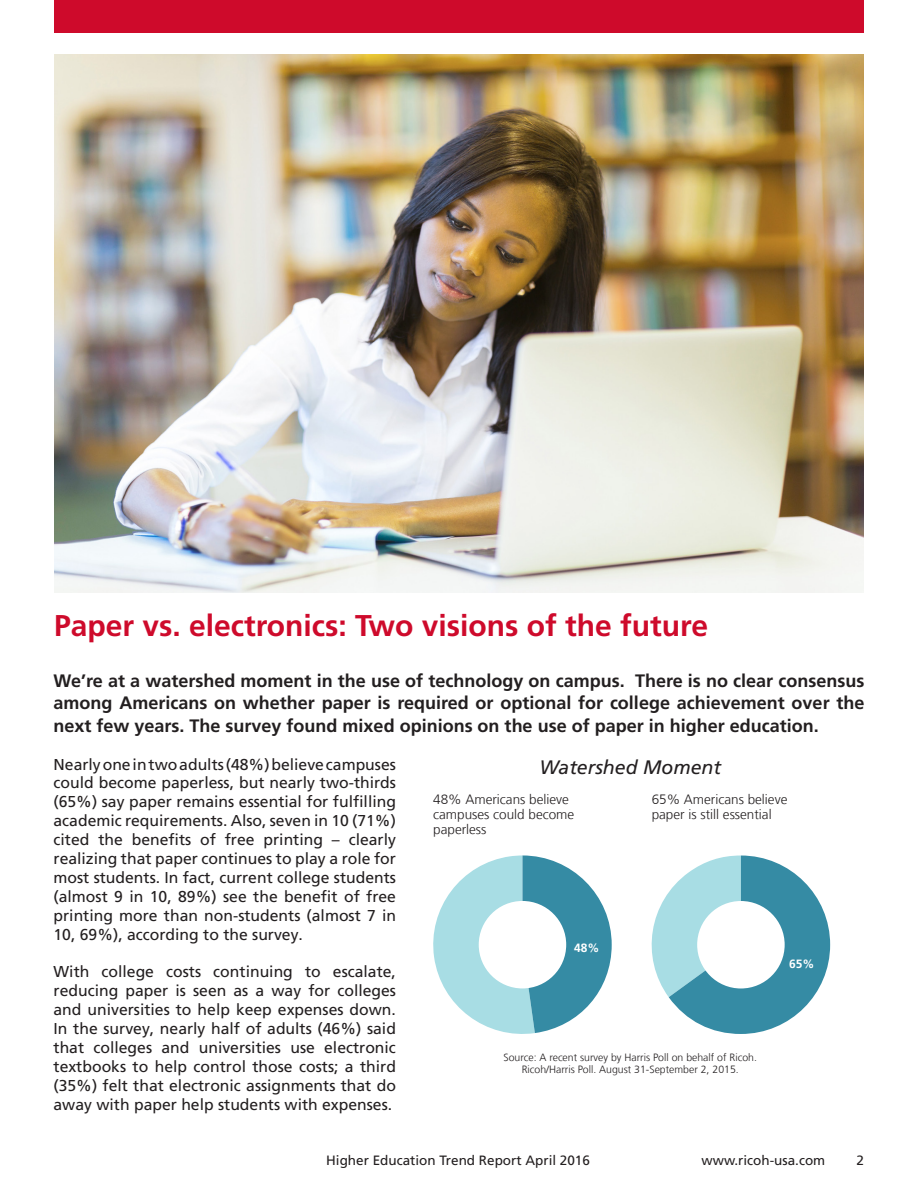
<style>
.page{position:relative;width:918px;height:1188px;background:#fff}
.page>*{position:absolute;margin:0;border:0;box-sizing:border-box;transform-origin:0 0}
.t1{font:700 30px "Info Print Frutiger";color:#ce0a2b}
.t2{font:italic 19.5px "Info Print Frutiger";color:#231f20}
.t3{font:700 18px/22.5px "Info Print Frutiger";color:#231f20;text-align:justify}
.t4{font:15.75px/18.9px "Info Print Frutiger";color:#231f20;text-align:justify}
.t5{font:300 13.5px/15px "Info Print Frutiger";color:#231f20}
.t6{font:13.5px "Info Print Frutiger";color:#231f20}
.t7{font:700 12px "Info Print Frutiger";color:#fff}
.t8{font:300 10.5px "Info Print Frutiger";color:#231f20}
</style>
<div class="page">
<svg style="left:433px;top:855px;width:179px;height:179px"></svg>
<div style="left:479px;top:901px;width:87px;height:87px;background:#fff;border-radius:50%"></div>
<svg style="left:651px;top:856px;width:179px;height:178px"></svg>
<div style="left:697px;top:901px;width:88px;height:87px;background:#fff;border-radius:50%"></div>
<div style="left:54px;top:0;width:810px;height:32px;background:#ce0a2b"></div>
<img style="left:54px;top:54px;width:810px;height:538px">
<p class="t1" style="left:54px;top:608px;width:656px">Paper vs. electronics: Two visions of the future</p>
<p class="t3" style="left:54px;top:669px;width:812px">We’re at a watershed moment in the use of technology on campus. There is no clear consensus among Americans on whether paper is required or optional for college achievement over the next few years. The survey found mixed opinions on the use of paper in higher education.</p>
<p class="t4" style="left:54px;top:755px;width:344px">Nearly one in two adults (48%) believe campuses could become paperless, but nearly two-thirds (65%) say paper remains essential for fulfilling academic requirements. Also, seven in 10 (71%) cited the benefits of free printing – clearly realizing that paper continues to play a role for most students. In fact, current college students (almost 9 in 10, 89%) see the benefit of free printing more than non-students (almost 7 in 10, 69%), according to the survey.</p>
<p class="t4" style="left:54px;top:963px;width:344px">With college costs continuing to escalate, reducing paper is seen as a way for colleges and universities to help keep expenses down.<br>In the survey, nearly half of adults (46%) said that colleges and universities use electronic textbooks to help control those costs; a third (35%) felt that electronic assignments that do away with paper help students with expenses.</p>
<p class="t2" style="left:539px;top:755px;width:183px">Watershed Moment</p>
<p class="t5" style="left:433px;top:792px;width:143px">48% Americans believe campuses could become paperless</p>
<p class="t5" style="left:652px;top:792px;width:137px">65% Americans believe</p>
<p class="t5" style="left:652px;top:807px;width:122px">paper is still essential</p>
<p class="t7" style="left:574px;top:941px;width:27px">48%</p>
<p class="t7" style="left:789px;top:957px;width:27px">65%</p>
<p class="t8" style="left:504px;top:1051px;width:255px">Source: A recent survey by Harris Poll on behalf of Ricoh.</p>
<p class="t8" style="left:522px;top:1063px;width:219px">Ricoh/Harris Poll. August 31-September 2, 2015.</p>
<p class="t6" style="left:326px;top:1153px;width:265px">Higher Education Trend Report April 2016</p>
<p class="t6" style="left:702px;top:1153px;width:125px">www.ricoh-usa.com</p>
<p class="t6" style="left:856px;top:1153px;width:9px">2</p>
</div>
